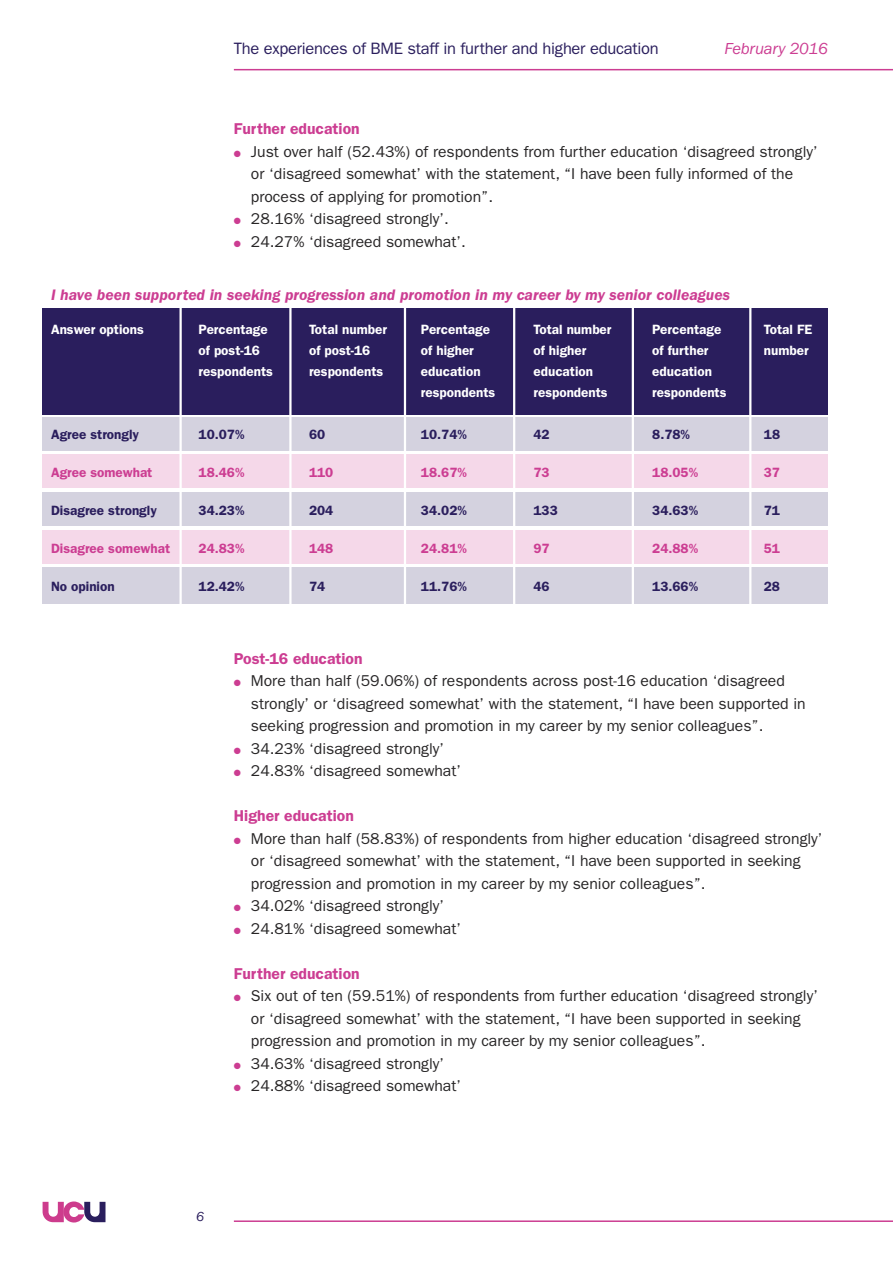
<style>
.page{position:relative;width:893px;height:1263px;background:#fff}
.page>*{position:absolute;margin:0;border:0;box-sizing:border-box;transform-origin:0 0}
.t1{font:16.5px "Franklin Gothic";letter-spacing:-.015em;color:#2a1e5d}
.t2{font:italic 16.5px "Franklin Gothic";letter-spacing:-.015em;color:#cc3d92}
.t3{font:15.75px/22.5px "Franklin Gothic";color:#272526}
.t4{font:italic 600 15.75px "Franklin Gothic";color:#cc3d92}
.t5{font:600 15.75px "Franklin Gothic";color:#cc3d92}
.t6{font:600 13.5px "Franklin Gothic";color:#fff}
.t7{font:600 13.5px "Franklin Gothic";color:#2a1e5d}
.t8{font:600 13.5px "Franklin Gothic";color:#cc3d92}
.t9{font:italic 13.5px "Franklin Gothic";color:#2a1e5d}
.s1{color:#cc3d92}
</style>
<div class="page">
<hr style="left:234px;top:1220px;width:659px;height:2px;background:#cc3d92">
<hr style="left:234px;top:69px;width:659px;height:1px;background:#cc3d92">
<svg style="left:43px;top:1201px;width:62px;height:21px"></svg>
<div style="left:43px;top:418px;width:785px;height:33px;background:#d4d2df"></div>
<div style="left:43px;top:454px;width:785px;height:34px;background:#f5d8e9"></div>
<div style="left:43px;top:492px;width:785px;height:34px;background:#d4d2df"></div>
<div style="left:43px;top:567px;width:785px;height:36px;background:#d4d2df"></div>
<div style="left:43px;top:530px;width:785px;height:34px;background:#f5d8e9"></div>
<div style="left:43px;top:309px;width:785px;height:106px;background:#2a1e5d"></div>
<hr style="left:179px;top:307px;width:3px;height:305px;background:#fff">
<hr style="left:289px;top:307px;width:3px;height:305px;background:#fff">
<hr style="left:404px;top:307px;width:2px;height:305px;background:#fff">
<hr style="left:749px;top:307px;width:2px;height:305px;background:#fff">
<hr style="left:513px;top:307px;width:2px;height:305px;background:#fff">
<hr style="left:632px;top:307px;width:2px;height:305px;background:#fff">
<p class="t1" style="left:234px;top:43px;width:426px">The experiences of BME staff in further and higher education</p>
<p class="t2" style="left:725px;top:43px;width:105px">February 2016</p>
<p class="t5" style="left:234px;top:123px;width:127px">Further education</p>
<p class="t3" style="left:251px;top:141px;width:568px;text-indent:-17px"><span class="s1">●</span> Just over half (52.43%) of respondents from further education ‘disagreed strongly’ or ‘disagreed somewhat’ with the statement, “I have been fully informed of the process of applying for promotion”.</p>
<p class="t3" style="left:234px;top:209px;width:217px"><span class="s1">●</span> 28.16% ‘disagreed strongly’.</p>
<p class="t3" style="left:234px;top:231px;width:233px"><span class="s1">●</span> 24.27% ‘disagreed somewhat’.</p>
<p class="t4" style="left:51px;top:289px;width:680px">I have been supported in seeking progression and promotion in my career by my senior colleagues</p>
<p class="t6" style="left:51px;top:325px;width:94px">Answer options</p>
<p class="t6" style="left:199px;top:325px;width:71px">Percentage</p>
<p class="t6" style="left:309px;top:325px;width:80px">Total number</p>
<p class="t6" style="left:421px;top:325px;width:71px">Percentage</p>
<p class="t6" style="left:533px;top:325px;width:80px">Total number</p>
<p class="t6" style="left:652px;top:325px;width:71px">Percentage</p>
<p class="t6" style="left:764px;top:325px;width:50px">Total FE</p>
<p class="t6" style="left:199px;top:346px;width:63px">of post-16</p>
<p class="t6" style="left:309px;top:346px;width:63px">of post-16</p>
<p class="t6" style="left:421px;top:346px;width:54px">of higher</p>
<p class="t6" style="left:533px;top:346px;width:54px">of higher</p>
<p class="t6" style="left:652px;top:346px;width:58px">of further</p>
<p class="t6" style="left:764px;top:346px;width:46px">number</p>
<p class="t6" style="left:199px;top:367px;width:76px">respondents</p>
<p class="t6" style="left:309px;top:367px;width:76px">respondents</p>
<p class="t6" style="left:421px;top:367px;width:61px">education</p>
<p class="t6" style="left:533px;top:367px;width:61px">education</p>
<p class="t6" style="left:652px;top:367px;width:61px">education</p>
<p class="t6" style="left:421px;top:388px;width:76px">respondents</p>
<p class="t6" style="left:533px;top:388px;width:76px">respondents</p>
<p class="t6" style="left:652px;top:388px;width:76px">respondents</p>
<p class="t7" style="left:51px;top:430px;width:90px">Agree strongly</p>
<p class="t7" style="left:199px;top:430px;width:47px">10.07%</p>
<p class="t7" style="left:309px;top:430px;width:18px">60</p>
<p class="t7" style="left:421px;top:430px;width:47px">10.74%</p>
<p class="t7" style="left:533px;top:430px;width:18px">42</p>
<p class="t7" style="left:652px;top:430px;width:39px">8.78%</p>
<p class="t7" style="left:764px;top:430px;width:18px">18</p>
<p class="t8" style="left:51px;top:468px;width:103px">Agree somewhat</p>
<p class="t8" style="left:199px;top:468px;width:47px">18.46%</p>
<p class="t8" style="left:309px;top:468px;width:26px">110</p>
<p class="t8" style="left:421px;top:468px;width:47px">18.67%</p>
<p class="t8" style="left:533px;top:468px;width:18px">73</p>
<p class="t8" style="left:652px;top:468px;width:47px">18.05%</p>
<p class="t8" style="left:764px;top:468px;width:18px">37</p>
<p class="t7" style="left:51px;top:506px;width:107px">Disagree strongly</p>
<p class="t7" style="left:199px;top:506px;width:47px">34.23%</p>
<p class="t7" style="left:309px;top:506px;width:26px">204</p>
<p class="t7" style="left:421px;top:506px;width:47px">34.02%</p>
<p class="t7" style="left:533px;top:506px;width:26px">133</p>
<p class="t7" style="left:652px;top:506px;width:47px">34.63%</p>
<p class="t7" style="left:764px;top:506px;width:18px">71</p>
<p class="t8" style="left:51px;top:544px;width:121px">Disagree somewhat</p>
<p class="t8" style="left:199px;top:544px;width:47px">24.83%</p>
<p class="t8" style="left:309px;top:544px;width:26px">148</p>
<p class="t8" style="left:421px;top:544px;width:47px">24.81%</p>
<p class="t8" style="left:533px;top:544px;width:18px">97</p>
<p class="t8" style="left:652px;top:544px;width:47px">24.88%</p>
<p class="t8" style="left:764px;top:544px;width:18px">51</p>
<p class="t7" style="left:51px;top:582px;width:65px">No opinion</p>
<p class="t7" style="left:199px;top:582px;width:47px">12.42%</p>
<p class="t7" style="left:309px;top:582px;width:18px">74</p>
<p class="t7" style="left:421px;top:582px;width:47px">11.76%</p>
<p class="t7" style="left:533px;top:582px;width:18px">46</p>
<p class="t7" style="left:652px;top:582px;width:47px">13.66%</p>
<p class="t7" style="left:764px;top:582px;width:18px">28</p>
<p class="t5" style="left:234px;top:653px;width:130px">Post-16 education</p>
<p class="t3" style="left:251px;top:671px;width:556px;text-indent:-17px"><span class="s1">●</span> More than half (59.06%) of respondents across post-16 education ‘disagreed strongly’ or ‘disagreed somewhat’ with the statement, “I have been supported in seeking progression and promotion in my career by my senior colleagues”.</p>
<p class="t3" style="left:234px;top:738px;width:212px"><span class="s1">●</span> 34.23% ‘disagreed strongly’</p>
<p class="t3" style="left:234px;top:761px;width:229px"><span class="s1">●</span> 24.83% ‘disagreed somewhat’</p>
<p class="t5" style="left:234px;top:810px;width:122px">Higher education</p>
<p class="t3" style="left:251px;top:828px;width:573px;text-indent:-17px"><span class="s1">●</span> More than half (58.83%) of respondents from higher education ‘disagreed strongly’ or ‘disagreed somewhat’ with the statement, “I have been supported in seeking progression and promotion in my career by my senior colleagues”.</p>
<p class="t3" style="left:234px;top:896px;width:212px"><span class="s1">●</span> 34.02% ‘disagreed strongly’</p>
<p class="t3" style="left:234px;top:918px;width:229px"><span class="s1">●</span> 24.81% ‘disagreed somewhat’</p>
<p class="t5" style="left:234px;top:968px;width:127px">Further education</p>
<p class="t3" style="left:251px;top:986px;width:569px;text-indent:-17px"><span class="s1">●</span> Six out of ten (59.51%) of respondents from further education ‘disagreed strongly’ or ‘disagreed somewhat’ with the statement, “I have been supported in seeking progression and promotion in my career by my senior colleagues”.</p>
<p class="t3" style="left:234px;top:1053px;width:212px"><span class="s1">●</span> 34.63% ‘disagreed strongly’</p>
<p class="t3" style="left:234px;top:1076px;width:229px"><span class="s1">●</span> 24.88% ‘disagreed somewhat’</p>
<p class="t9" style="left:196px;top:1212px;width:9px">6</p>
</div>
